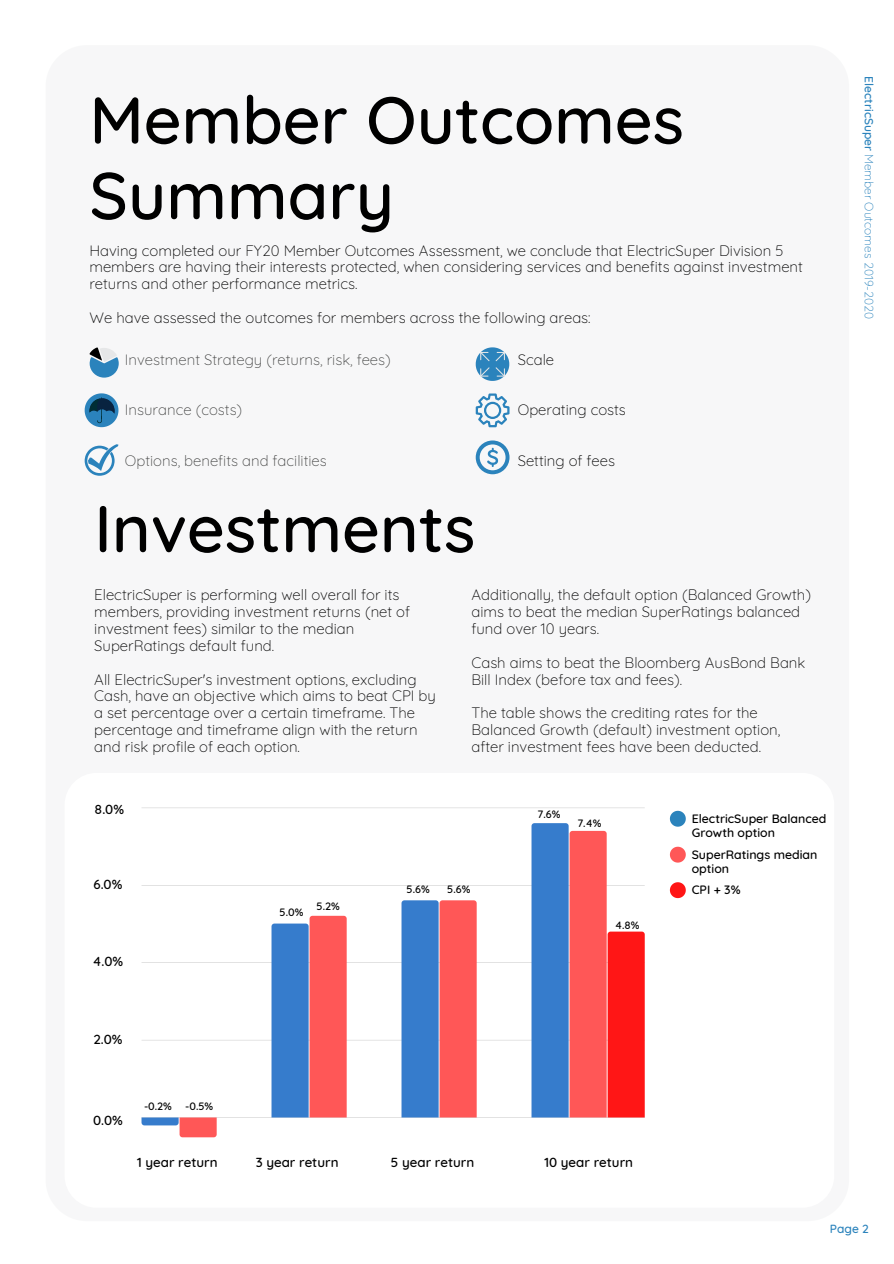
<style>
.page{position:relative;width:894px;height:1264px;background:#fff}
.page>*{position:absolute;margin:0;border:0;box-sizing:border-box;transform-origin:0 0}
.t1{font:500 66.15px/75.6px "Quicksand";color:#000}
.t2{font:300 15px/17px "Quicksand";color:#000}
.t3{font:500 13.35px "Quicksand";color:#000}
.t4{font:500 12.3px/14.1px "Quicksand";color:#000}
.t5{font:300 12px "Quicksand";color:#2b83bc}
.t6{font:500 12px "Quicksand";color:#2b83bc}
.t7{font:500 10.8px "Quicksand";color:#000}
.s1{font-weight:500}
</style>
<div class="page">
<div style="left:46px;top:45px;width:802px;height:1176px;background:#f7f7f8;border-radius:41px"></div>
<div style="left:65px;top:773px;width:769px;height:434px;background:#fff;border-radius:32px"></div>
<svg style="left:89px;top:347px;width:30px;height:31px"></svg>
<svg style="left:85px;top:393px;width:33px;height:34px"></svg>
<svg style="left:475px;top:440px;width:34px;height:34px"></svg>
<svg style="left:475px;top:347px;width:34px;height:34px"></svg>
<svg style="left:475px;top:393px;width:34px;height:34px"></svg>
<svg style="left:85px;top:444px;width:33px;height:32px"></svg>
<hr style="left:141px;top:1117px;width:503px;height:1px;background:#000">
<hr style="left:141px;top:1039px;width:503px;height:1px;background:#000">
<hr style="left:141px;top:962px;width:503px;height:1px;background:#000">
<hr style="left:141px;top:885px;width:503px;height:1px;background:#000">
<hr style="left:141px;top:807px;width:503px;height:1px;background:#000">
<svg style="left:141px;top:1117px;width:76px;height:20px"></svg>
<svg style="left:271px;top:915px;width:75px;height:202px"></svg>
<svg style="left:401px;top:900px;width:75px;height:217px"></svg>
<svg style="left:531px;top:823px;width:113px;height:294px"></svg>
<svg style="left:669px;top:810px;width:16px;height:16px"></svg>
<svg style="left:669px;top:846px;width:16px;height:16px"></svg>
<svg style="left:669px;top:882px;width:16px;height:16px"></svg>
<p class="t1" style="left:89px;top:81px;width:596px">Member Outcomes<br>Summary</p>
<p class="t2" style="left:89px;top:241px;width:714px">Having completed our FY20 Member Outcomes Assessment, we conclude that ElectricSuper Division 5 members are having their interests protected, when considering services and benefits against investment returns and other performance metrics.</p>
<p class="t2" style="left:89px;top:309px;width:502px">We have assessed the outcomes for members across the following areas:</p>
<p class="t2" style="left:517px;top:350px;width:38px">Scale</p>
<p class="t2" style="left:517px;top:401px;width:110px">Operating costs</p>
<p class="t2" style="left:517px;top:452px;width:99px">Setting of fees</p>
<p class="t2" style="left:125px;top:350px;width:267px">Investment Strategy (returns, risk, fees)</p>
<p class="t2" style="left:125px;top:401px;width:119px">Insurance (costs)</p>
<p class="t2" style="left:125px;top:452px;width:203px">Options, benefits and facilities</p>
<p class="t1" style="left:94px;top:489px;width:382px">Investments</p>
<p class="t2" style="left:94px;top:586px;width:317px">ElectricSuper is performing well overall for its members, providing investment returns (net of investment fees) similar to the median SuperRatings default fund.</p>
<p class="t2" style="left:94px;top:670px;width:343px">All ElectricSuper's investment options, excluding Cash, have an objective which aims to beat CPI by a set percentage over a certain timeframe. The percentage and timeframe align with the return and risk profile of each option.</p>
<p class="t2" style="left:471px;top:586px;width:341px">Additionally, the default option (Balanced Growth) aims to beat the median SuperRatings balanced fund over 10 years.</p>
<p class="t2" style="left:471px;top:653px;width:335px">Cash aims to beat the Bloomberg AusBond Bank<br>Bill Index (before tax and fees).</p>
<p class="t2" style="left:471px;top:704px;width:310px">The table shows the crediting rates for the<br>Balanced Growth (default) investment option, after investment fees have been deducted.</p>
<p class="t3" style="left:95px;top:800px;width:31px">8.0%</p>
<p class="t3" style="left:93px;top:875px;width:30px">6.0%</p>
<p class="t3" style="left:93px;top:952px;width:32px">4.0%</p>
<p class="t7" style="left:279px;top:905px;width:25px">5.0%</p>
<p class="t7" style="left:316px;top:899px;width:25px">5.2%</p>
<p class="t7" style="left:406px;top:882px;width:25px">5.6%</p>
<p class="t7" style="left:447px;top:882px;width:25px">5.6%</p>
<p class="t7" style="left:537px;top:807px;width:24px">7.6%</p>
<p class="t7" style="left:577px;top:816px;width:26px">7.4%</p>
<p class="t7" style="left:615px;top:918px;width:26px">4.8%</p>
<p class="t3" style="left:93px;top:1031px;width:31px">2.0%</p>
<p class="t3" style="left:93px;top:1111px;width:31px">0.0%</p>
<p class="t7" style="left:144px;top:1099px;width:29px">-0.2%</p>
<p class="t7" style="left:185px;top:1099px;width:30px">-0.5%</p>
<p class="t3" style="left:137px;top:1154px;width:82px">1 year return</p>
<p class="t3" style="left:255px;top:1154px;width:84px">3 year return</p>
<p class="t3" style="left:391px;top:1154px;width:85px">5 year return</p>
<p class="t3" style="left:544px;top:1154px;width:90px">10 year return</p>
<p class="t4" style="left:691px;top:811px;width:136px">ElectricSuper Balanced<br>Growth option</p>
<p class="t4" style="left:691px;top:847px;width:127px">SuperRatings median</p>
<p class="t4" style="left:691px;top:861px;width:39px">option</p>
<p class="t4" style="left:691px;top:882px;width:50px">CPI + 3%</p>
<p class="t5" style="left:876px;top:76px;width:244px;rotate:90deg"><span class="s1">ElectricSuper</span> Member Outcomes 2019-2020</p>
<p class="t6" style="left:829px;top:1220px;width:40px">Page 2</p>
</div>
